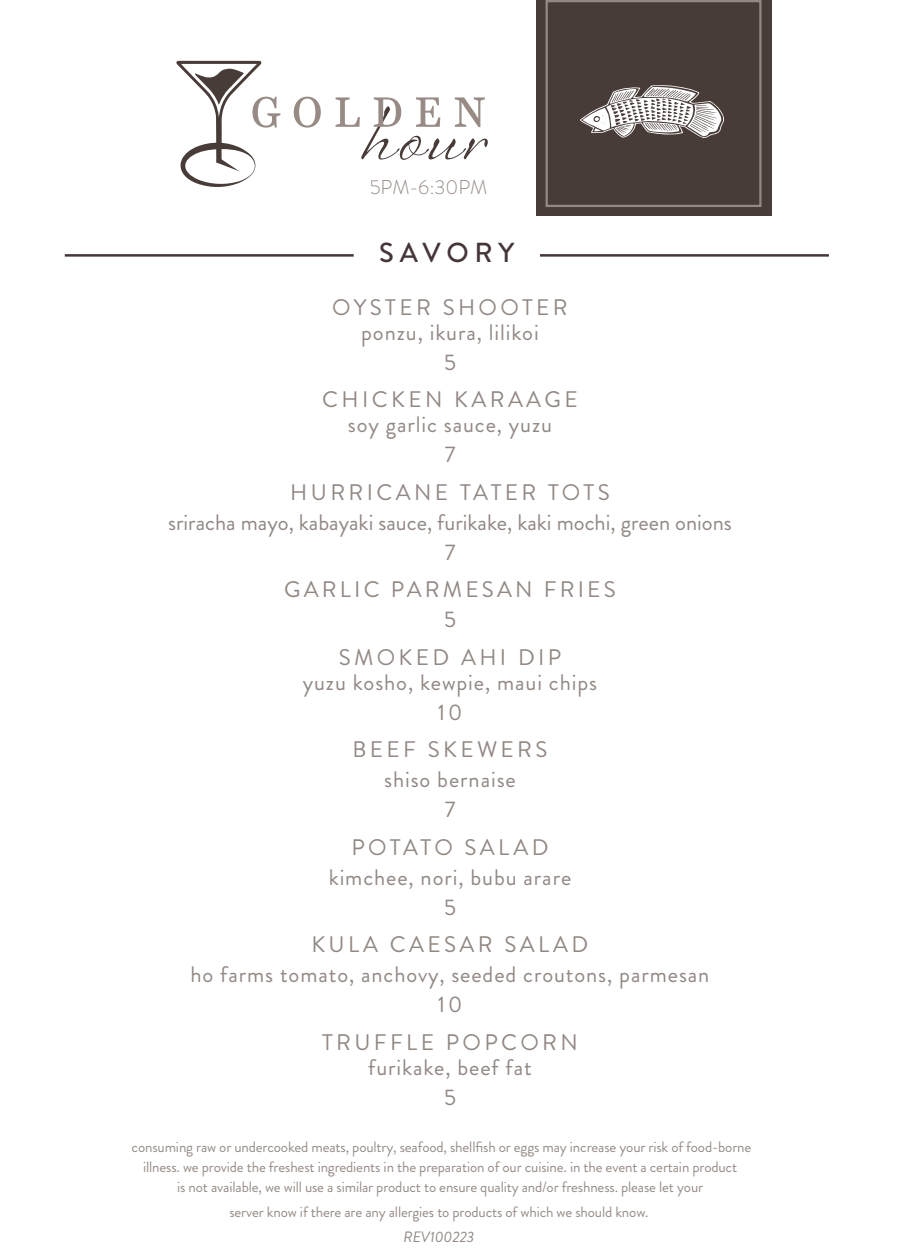
<style>
.page{position:relative;width:900px;height:1260px;background:#fff}
.page>*{position:absolute;margin:0;border:0;box-sizing:border-box;transform-origin:0 0}
.t1{font:500 27.5px "Brandon Grotesque";letter-spacing:.21em;color:#453638}
.t2{font:22.5px "Brandon Grotesque";letter-spacing:.04em;color:#928884}
.t3{font:22.5px/37.5px "Brandon Grotesque";letter-spacing:.15em;color:#928884;text-align:center}
.t4{font:22.5px "Brandon Grotesque";color:#928884}
.t5{font:22.5px "Brandon Grotesque";letter-spacing:.14em;color:#928884}
.t6{font:300 20px "Brandon Grotesque";color:#988b85}
.t7{font:15px/20px "Brandon Grotesque";letter-spacing:-.01em;color:#978c87;text-align:center}
.t8{font:italic 15px "Brandon Grotesque";color:#928884}
</style>
<div class="page">
<svg style="left:176px;top:61px;width:104px;height:126px"></svg>
<svg style="left:294px;top:97px;width:27px;height:31px"></svg>
<svg style="left:336px;top:97px;width:152px;height:63px"></svg>
<div style="left:536px;top:0;width:236px;height:216px;background:#483c38"></div>
<svg style="left:580px;top:85px;width:144px;height:53px"></svg>
<hr style="left:65px;top:254px;width:289px;height:3px;background:#453638">
<hr style="left:540px;top:254px;width:289px;height:3px;background:#453638">
<div style="left:546px;top:0;width:216px;height:207px;border:2px solid #928884"></div>
<p class="t6" style="left:370px;top:173px;width:119px">5PM-6:30PM</p>
<p class="t1" style="left:379px;top:233px;width:137px">SAVORY</p>
<p class="t3" style="left:332px;top:289px;width:237px">OYSTER SHOOTER</p>
<p class="t2" style="left:361px;top:317px;width:179px">ponzu, ikura, lilikoi</p>
<p class="t3" style="left:322px;top:344px;width:257px">5<br>CHICKEN KARAAGE</p>
<p class="t2" style="left:348px;top:409px;width:206px">soy garlic sauce, yuzu</p>
<p class="t2" style="left:445px;top:439px;width:12px">7</p>
<p class="t3" style="left:290px;top:474px;width:321px">HURRICANE TATER TOTS</p>
<p class="t4" style="left:168px;top:507px;width:565px">sriracha mayo, kabayaki sauce, furikake, kaki mochi, green onions</p>
<p class="t2" style="left:445px;top:537px;width:12px">7</p>
<p class="t5" style="left:284px;top:574px;width:333px">GARLIC PARMESAN FRIES</p>
<p class="t2" style="left:444px;top:604px;width:13px">5</p>
<p class="t3" style="left:339px;top:639px;width:224px">SMOKED AHI DIP</p>
<p class="t2" style="left:303px;top:667px;width:296px">yuzu kosho, kewpie, maui chips</p>
<p class="t2" style="left:438px;top:697px;width:26px">10</p>
<p class="t3" style="left:352px;top:731px;width:197px">BEEF SKEWERS</p>
<p class="t2" style="left:384px;top:764px;width:133px">shiso bernaise</p>
<p class="t2" style="left:445px;top:794px;width:12px">7</p>
<p class="t3" style="left:351px;top:829px;width:199px">POTATO SALAD</p>
<p class="t2" style="left:329px;top:862px;width:244px">kimchee, nori, bubu arare</p>
<p class="t2" style="left:444px;top:892px;width:13px">5</p>
<p class="t3" style="left:312px;top:926px;width:278px">KULA CAESAR SALAD</p>
<p class="t2" style="left:191px;top:959px;width:520px">ho farms tomato, anchovy, seeded croutons, parmesan</p>
<p class="t2" style="left:438px;top:989px;width:26px">10</p>
<p class="t3" style="left:322px;top:1024px;width:257px">TRUFFLE POPCORN</p>
<p class="t2" style="left:368px;top:1052px;width:165px">furikake, beef fat</p>
<p class="t2" style="left:444px;top:1082px;width:13px">5</p>
<p class="t7" style="left:132px;top:1137px;width:621px">consuming raw or undercooked meats, poultry, seafood, shellfish or eggs may increase your risk of food-borne illness. we provide the freshest ingredients in the preparation of our cuisine. in the event a certain product<br>is not available, we will use a similar product to ensure quality and/or freshness. please let your</p>
<p class="t7" style="left:229px;top:1202px;width:421px">server know if there are any allergies to products of which we should know.</p>
<p class="t8" style="left:404px;top:1226px;width:72px">REV100223</p>
</div>
